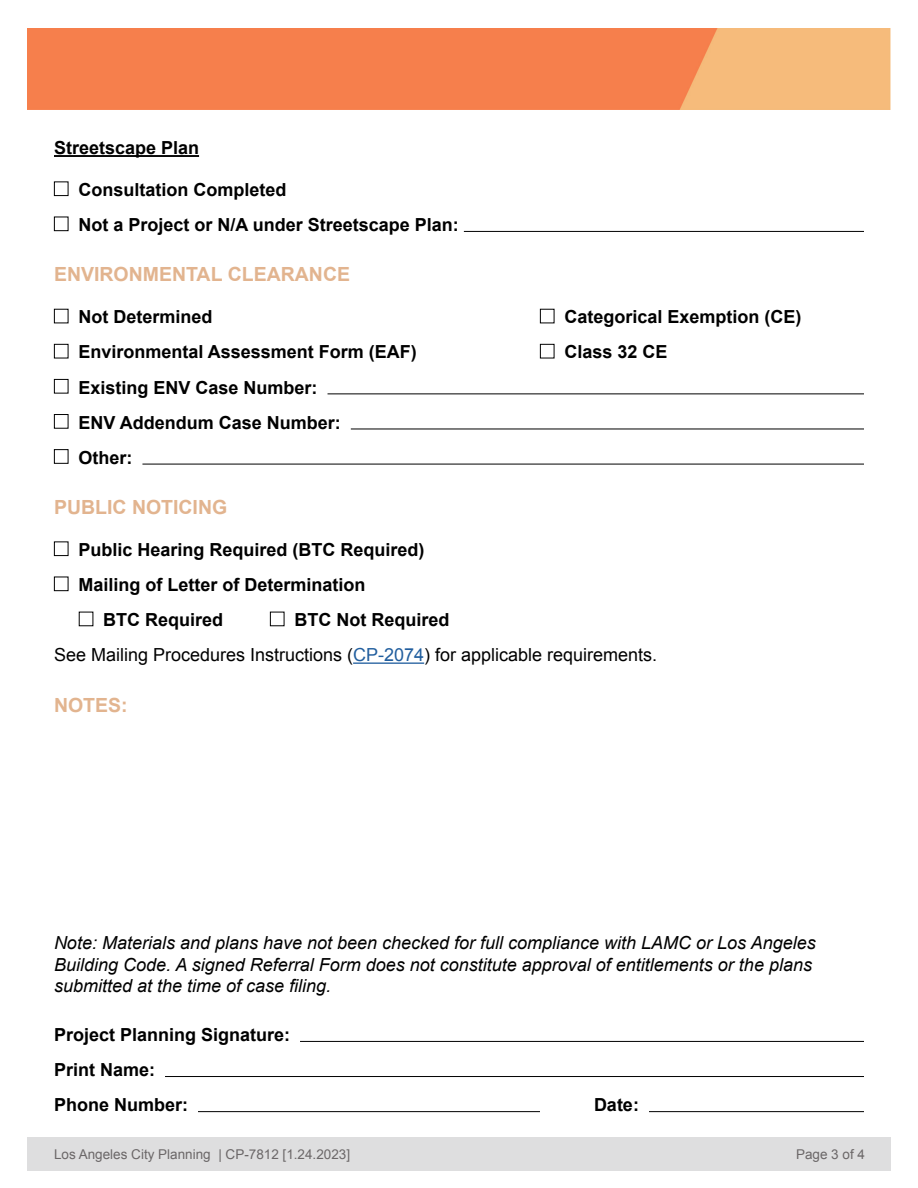
<style>
.page{position:relative;width:918px;height:1188px;background:#fff}
.page>*{position:absolute;margin:0;border:0;box-sizing:border-box;transform-origin:0 0}
.t1{font:700 19.5px "Arial";color:#e2b48f}
.t2{font:700 18px/35.1px "Arial";color:#000}
.t3{font:italic 18px/21.6px "Arial";color:#000}
.t4{font:18px/35.1px "Arial";color:#000}
.t5{font:13.5px "Arial";color:#6b6768}
.s1{font-weight:700}
.s2{color:#215e9e}
</style>
<div class="page">
<div style="left:27px;top:1137px;width:864px;height:33px;background:#dededf"></div>
<img style="left:27px;top:28px;width:864px;height:81px">
<hr style="left:54px;top:155px;width:145px;height:2px;background:#000">
<hr style="left:464px;top:231px;width:400px;height:1px;background:#000">
<hr style="left:328px;top:394px;width:536px;height:1px;background:#000">
<hr style="left:351px;top:429px;width:513px;height:1px;background:#000">
<hr style="left:142px;top:464px;width:722px;height:1px;background:#000">
<hr style="left:353px;top:663px;width:71px;height:1px;background:#215e9e">
<hr style="left:300px;top:1041px;width:564px;height:1px;background:#000">
<hr style="left:165px;top:1076px;width:699px;height:1px;background:#000">
<hr style="left:198px;top:1111px;width:342px;height:1px;background:#000">
<hr style="left:649px;top:1111px;width:215px;height:1px;background:#000">
<div style="left:54px;top:182px;width:14px;height:14px;border:1px solid #000"></div>
<div style="left:54px;top:217px;width:14px;height:14px;border:1px solid #000"></div>
<div style="left:54px;top:309px;width:14px;height:14px;border:1px solid #000"></div>
<div style="left:540px;top:309px;width:14px;height:14px;border:1px solid #000"></div>
<div style="left:54px;top:344px;width:14px;height:14px;border:1px solid #000"></div>
<div style="left:540px;top:344px;width:14px;height:14px;border:1px solid #000"></div>
<div style="left:54px;top:379px;width:14px;height:15px;border:1px solid #000"></div>
<div style="left:54px;top:414px;width:14px;height:15px;border:1px solid #000"></div>
<div style="left:54px;top:449px;width:14px;height:15px;border:1px solid #000"></div>
<div style="left:54px;top:542px;width:14px;height:14px;border:1px solid #000"></div>
<div style="left:54px;top:577px;width:14px;height:14px;border:1px solid #000"></div>
<div style="left:270px;top:612px;width:14px;height:14px;border:1px solid #000"></div>
<p class="t2" style="left:54px;top:131px;width:147px">Streetscape Plan</p>
<p class="t2" style="left:78px;top:173px;width:382px">Consultation Completed<br>Not a Project or N/A under Streetscape Plan:</p>
<p class="t1" style="left:54px;top:262px;width:298px">ENVIRONMENTAL CLEARANCE</p>
<p class="t2" style="left:78px;top:300px;width:136px">Not Determined</p>
<p class="t2" style="left:564px;top:300px;width:239px">Categorical Exemption (CE)</p>
<p class="t2" style="left:78px;top:335px;width:340px">Environmental Assessment Form (EAF)</p>
<p class="t2" style="left:564px;top:335px;width:105px">Class 32 CE</p>
<p class="t2" style="left:78px;top:370px;width:264px">Existing ENV Case Number:<br>ENV Addendum Case Number:<br>Other:</p>
<p class="t1" style="left:54px;top:494px;width:175px">PUBLIC NOTICING</p>
<p class="t2" style="left:78px;top:533px;width:348px">Public Hearing Required (BTC Required)</p>
<p class="t2" style="left:78px;top:568px;width:289px">Mailing of Letter of Determination</p>
<p class="t2" style="left:103px;top:603px;width:122px">BTC Required</p>
<p class="t4" style="left:54px;top:602px;width:605px;text-indent:240px"><span class="s1">BTC Not Required<br></span>See Mailing Procedures Instructions (<span class="s2">CP-2074</span>) for applicable requirements.</p>
<p class="t1" style="left:54px;top:692px;width:75px">NOTES:</p>
<p class="t3" style="left:54px;top:932px;width:763px">Note: Materials and plans have not been checked for full compliance with LAMC or Los Angeles<br>Building Code. A signed Referral Form does not constitute approval of entitlements or the plans submitted at the time of case filing.</p>
<p class="t2" style="left:54px;top:1018px;width:238px">Project Planning Signature:<br>Print Name:<br>Phone Number:</p>
<p class="t2" style="left:594px;top:1088px;width:46px">Date:</p>
<p class="t5" style="left:54px;top:1145px;width:298px">Los Angeles City Planning | CP-7812 [1.24.2023]</p>
<p class="t5" style="left:796px;top:1145px;width:71px">Page 3 of 4</p>
</div>
